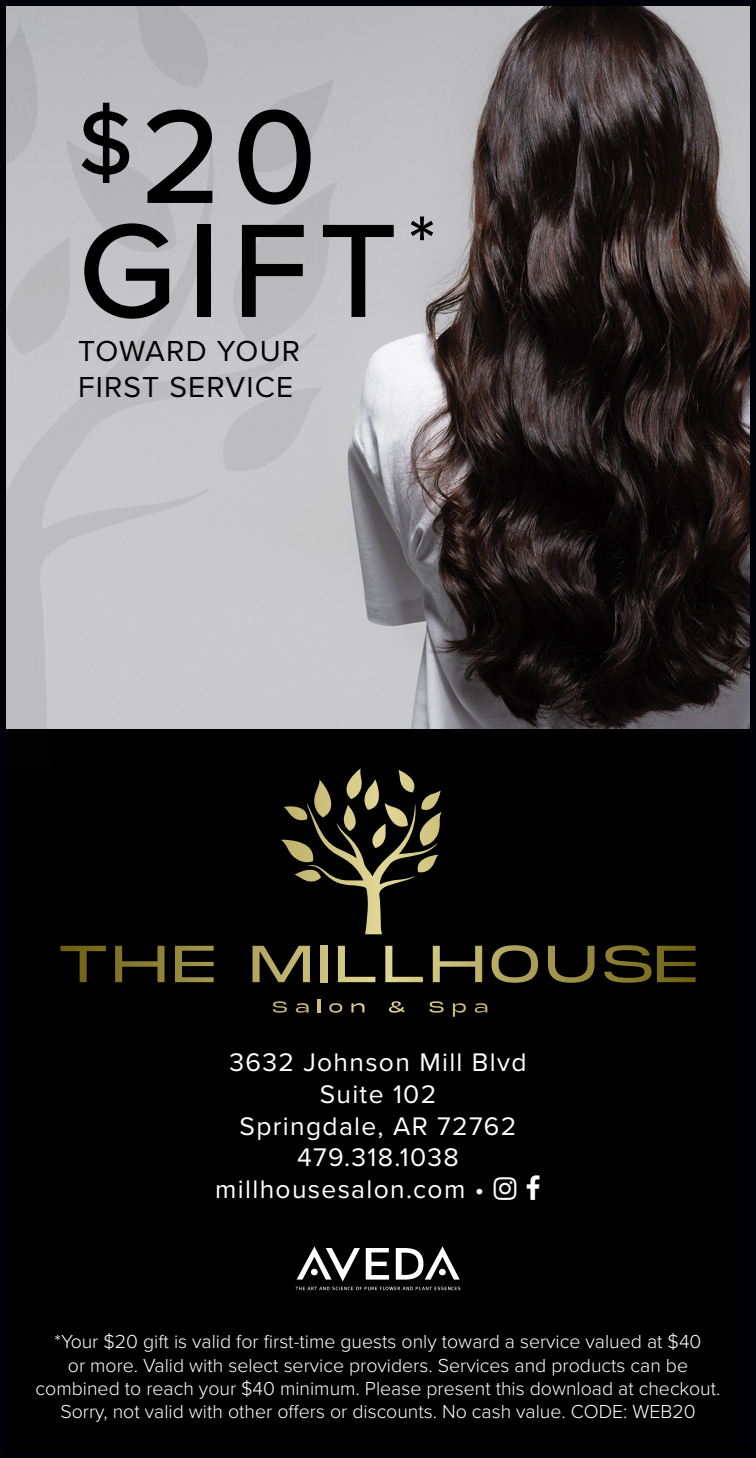
<style>
.page{position:relative;width:756px;height:1458px;background:#fff}
.page>*{position:absolute;margin:0;border:0;box-sizing:border-box;transform-origin:0 0}
.t1{font:500 138px "Proxima Nova";letter-spacing:.075em;color:#000}
.t2{font:30px "Proxima Nova";letter-spacing:.04em;color:#000}
.t3{font:26.4px/31.8px "Proxima Nova";letter-spacing:.05em;color:#fff}
.t4{font:300 19.5px/23.4px "Proxima Nova";color:#fff;text-align:center}
</style>
<div class="page">
<div style="left:0;top:729px;width:756px;height:729px;background:#000"></div>
<svg style="left:296px;top:1246px;width:164px;height:44px"></svg>
<svg style="left:60px;top:946px;width:46px;height:36px"></svg>
<svg style="left:115px;top:946px;width:50px;height:36px"></svg>
<svg style="left:175px;top:946px;width:39px;height:36px"></svg>
<svg style="left:253px;top:946px;width:57px;height:36px"></svg>
<div style="left:320px;top:946px;width:7px;height:36px;background:#ccc07d"></div>
<svg style="left:338px;top:946px;width:37px;height:36px"></svg>
<svg style="left:385px;top:946px;width:38px;height:36px"></svg>
<svg style="left:433px;top:946px;width:49px;height:36px"></svg>
<svg style="left:492px;top:945px;width:46px;height:38px"></svg>
<svg style="left:548px;top:946px;width:47px;height:37px"></svg>
<svg style="left:604px;top:945px;width:92px;height:38px"></svg>
<svg style="left:273px;top:1001px;width:14px;height:12px"></svg>
<svg style="left:296px;top:1003px;width:13px;height:10px"></svg>
<svg style="left:318px;top:1000px;width:2px;height:13px"></svg>
<svg style="left:329px;top:1003px;width:13px;height:10px"></svg>
<svg style="left:351px;top:1003px;width:14px;height:10px"></svg>
<svg style="left:389px;top:1001px;width:16px;height:12px"></svg>
<svg style="left:429px;top:1001px;width:15px;height:12px"></svg>
<svg style="left:453px;top:1003px;width:13px;height:14px"></svg>
<svg style="left:475px;top:1003px;width:12px;height:10px"></svg>
<svg style="left:281px;top:768px;width:160px;height:166px"></svg>
<img style="left:212px;top:7px;width:537px;height:722px">
<svg style="left:7px;top:141px;width:311px;height:588px;background:#c6c6c8"></svg>
<svg style="left:231px;top:79px;width:106px;height:266px;background:#bcbcbe"></svg>
<svg style="left:7px;top:7px;width:205px;height:347px;background:#bcbcbe"></svg>
<svg style="left:219px;top:386px;width:104px;height:87px;background:#c2c1c3"></svg>
<div style="left:0;top:0;width:756px;height:1458px;border:6px solid #010209"></div>
<p class="t1" style="left:78px;top:54px;width:240px"><sup>$</sup>20</p>
<p class="t1" style="left:78px;top:168px;width:359px">GIFT<sup>*</sup></p>
<p class="t2" style="left:78px;top:329px;width:224px">TOWARD YOUR</p>
<p class="t2" style="left:78px;top:365px;width:217px">FIRST SERVICE</p>
<p class="t3" style="left:229px;top:1045px;width:299px">3632 Johnson Mill Blvd</p>
<p class="t3" style="left:320px;top:1077px;width:118px">Suite 102</p>
<p class="t3" style="left:240px;top:1109px;width:278px">Springdale, AR 72762</p>
<p class="t3" style="left:215px;top:1140px;width:271px;text-indent:82px">479.318.1038 millhousesalon.com •</p>
<p class="t4" style="left:36px;top:1329px;width:686px">*Your $20 gift is valid for first-time guests only toward a service valued at $40<br>or more. Valid with select service providers. Services and products can be combined to reach your $40 minimum. Please present this download at checkout.<br>Sorry, not valid with other offers or discounts. No cash value. CODE: WEB20</p>
</div>
